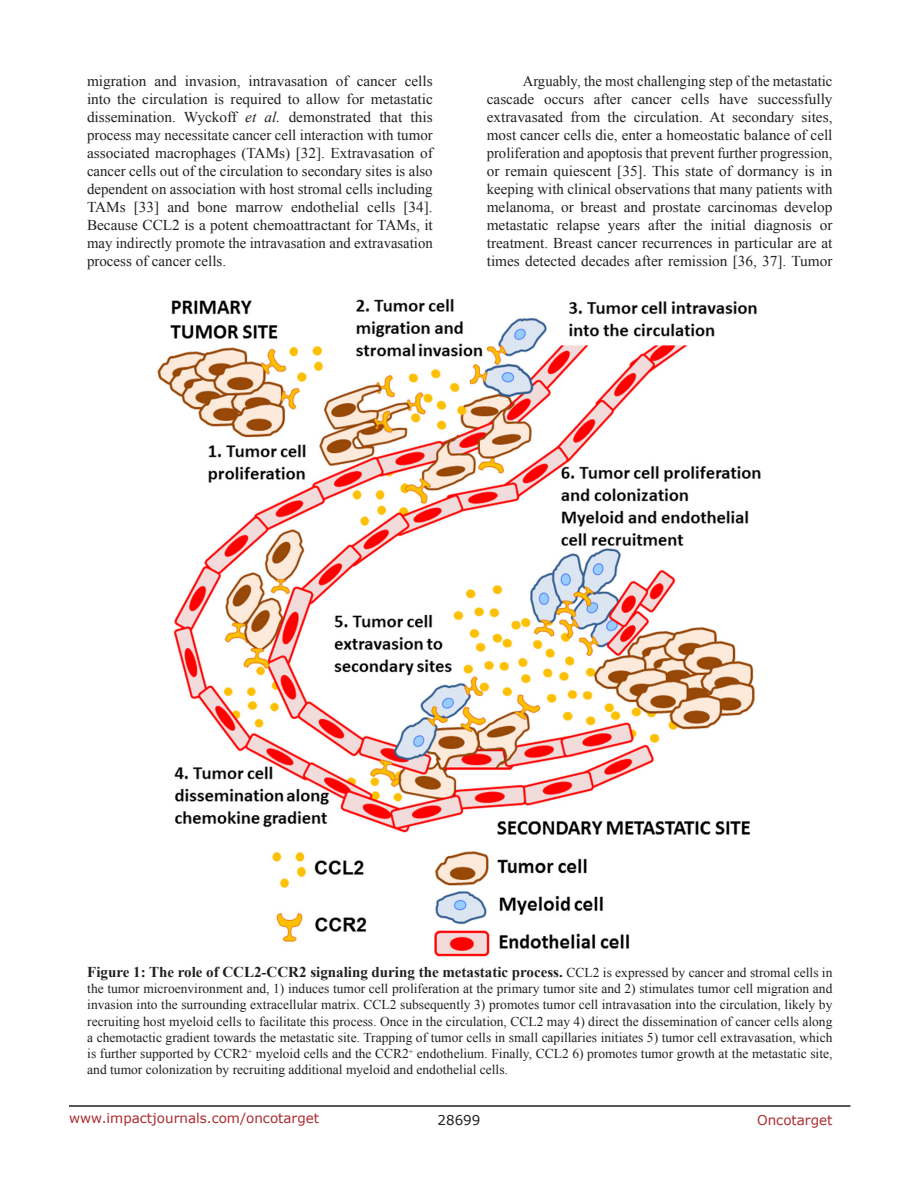
<style>
.page{position:relative;width:918px;height:1188px;background:#fff}
.page>*{position:absolute;margin:0;border:0;box-sizing:border-box;transform-origin:0 0}
.BodyText{font:15px/18px "Times New Roman";color:#221f22;text-align:justify}
.FigureText{font:700 15px "Times New Roman";color:#221f22}
.FigureText-2{font:13.5px/16.2px "Times New Roman";color:#221f22;text-align:justify}
.t1{font:13.5px "Verdana";color:#ac2b31}
.t2{font:13.5px "Verdana";color:#221f22}
.s1{font-style:italic}
.s2{font-weight:400;font-size:13.5px}
</style>
<div class="page">
<hr style="left:69px;top:1105px;width:781px;height:2px;background:#231f20">
<img style="left:157px;top:298px;width:604px;height:659px">
<p class="BodyText" style="left:87px;top:72px;width:347px">migration and invasion, intravasation of cancer cells into the circulation is required to allow for metastatic dissemination. Wyckoff <span class="s1">et al.</span> demonstrated that this process may necessitate cancer cell interaction with tumor associated macrophages (TAMs) [32]. Extravasation of cancer cells out of the circulation to secondary sites is also dependent on association with host stromal cells including TAMs [33] and bone marrow endothelial cells [34].<br>Because CCL2 is a potent chemoattractant for TAMs, it may indirectly promote the intravasation and extravasation process of cancer cells.</p>
<p class="BodyText" style="left:487px;top:72px;width:347px;text-indent:36px">Arguably, the most challenging step of the metastatic cascade occurs after cancer cells have successfully extravasated from the circulation. At secondary sites, most cancer cells die, enter a homeostatic balance of cell proliferation and apoptosis that prevent further progression, or remain quiescent [35]. This state of dormancy is in keeping with clinical observations that many patients with melanoma, or breast and prostate carcinomas develop metastatic relapse years after the initial diagnosis or treatment. Breast cancer recurrences in particular are at times detected decades after remission [36, 37]. Tumor</p>
<p class="FigureText" style="left:87px;top:962px;width:747px">Figure 1: The role of CCL2-CCR2 signaling during the metastatic process. <span class="s2">CCL2 is expressed by cancer and stromal cells in</span></p>
<p class="FigureText-2" style="left:87px;top:980px;width:747px">the tumor microenvironment and, 1) induces tumor cell proliferation at the primary tumor site and 2) stimulates tumor cell migration and invasion into the surrounding extracellular matrix. CCL2 subsequently 3) promotes tumor cell intravasation into the circulation, likely by recruiting host myeloid cells to facilitate this process. Once in the circulation, CCL2 may 4) direct the dissemination of cancer cells along a chemotactic gradient towards the metastatic site. Trapping of tumor cells in small capillaries initiates 5) tumor cell extravasation, which is further supported by CCR2<sup>+</sup> myeloid cells and the CCR2<sup>+</sup> endothelium. Finally, CCL2 6) promotes tumor growth at the metastatic site, and tumor colonization by recruiting additional myeloid and endothelial cells.</p>
<p class="t1" style="left:69px;top:1109px;width:252px">www.impactjournals.com/oncotarget</p>
<p class="t2" style="left:438px;top:1111px;width:44px">28699</p>
<p class="t1" style="left:757px;top:1111px;width:77px">Oncotarget</p>
</div>
